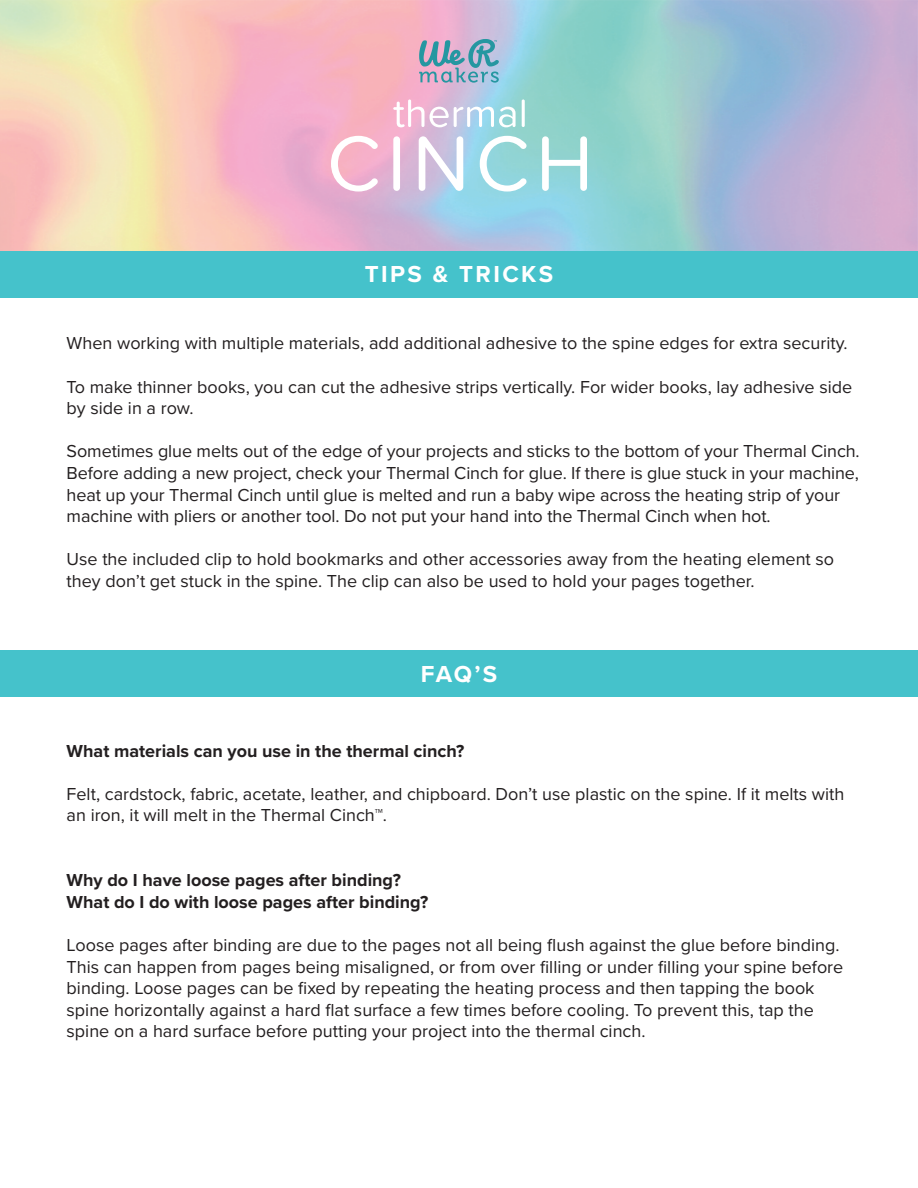
<style>
.page{position:relative;width:918px;height:1188px;background:#fff}
.page>*{position:absolute;margin:0;border:0;box-sizing:border-box;transform-origin:0 0}
.t1{font:700 24px "Proxima Nova";letter-spacing:.1em;color:#fff}
.t2{font:18px/21.6px "Proxima Nova";color:#231f20}
.t3{font:700 18px/21.6px "Proxima Nova";color:#231f20}
</style>
<div class="page">
<svg style="left:419px;top:39px;width:80px;height:44px;background:#97abc1"></svg>
<svg style="left:331px;top:136px;width:256px;height:56px"></svg>
<svg style="left:393px;top:99px;width:123px;height:28px"></svg>
<div style="left:0;top:251px;width:918px;height:46px;background:#45c2cb"></div>
<div style="left:0;top:650px;width:918px;height:47px;background:#45c2cb"></div>
<h1 class="t1" style="left:365px;top:256px;width:190px">TIPS &amp; TRICKS</h1>
<p class="t2" style="left:67px;top:332px;width:783px">When working with multiple materials, add additional adhesive to the spine edges for extra security.</p>
<p class="t2" style="left:67px;top:375px;width:787px">To make thinner books, you can cut the adhesive strips vertically. For wider books, lay adhesive side by side in a row.</p>
<p class="t2" style="left:67px;top:440px;width:795px">Sometimes glue melts out of the edge of your projects and sticks to the bottom of your Thermal Cinch.<br>Before adding a new project, check your Thermal Cinch for glue. If there is glue stuck in your machine, heat up your Thermal Cinch until glue is melted and run a baby wipe across the heating strip of your machine with pliers or another tool. Do not put your hand into the Thermal Cinch when hot.</p>
<p class="t2" style="left:67px;top:548px;width:769px">Use the included clip to hold bookmarks and other accessories away from the heating element so they don’t get stuck in the spine. The clip can also be used to hold your pages together.</p>
<h1 class="t1" style="left:421px;top:656px;width:78px">FAQ’S</h1>
<p class="t3" style="left:67px;top:739px;width:399px">What materials can you use in the thermal cinch?</p>
<p class="t2" style="left:67px;top:782px;width:779px">Felt, cardstock, fabric, acetate, leather, and chipboard. Don’t use plastic on the spine. If it melts with an iron, it will melt in the Thermal Cinch™.</p>
<p class="t3" style="left:67px;top:869px;width:363px">Why do I have loose pages after binding?<br>What do I do with loose pages after binding?</p>
<p class="t2" style="left:67px;top:933px;width:778px">Loose pages after binding are due to the pages not all being flush against the glue before binding.<br>This can happen from pages being misaligned, or from over filling or under filling your spine before binding. Loose pages can be fixed by repeating the heating process and then tapping the book spine horizontally against a hard flat surface a few times before cooling. To prevent this, tap the spine on a hard surface before putting your project into the thermal cinch.</p>
</div>
